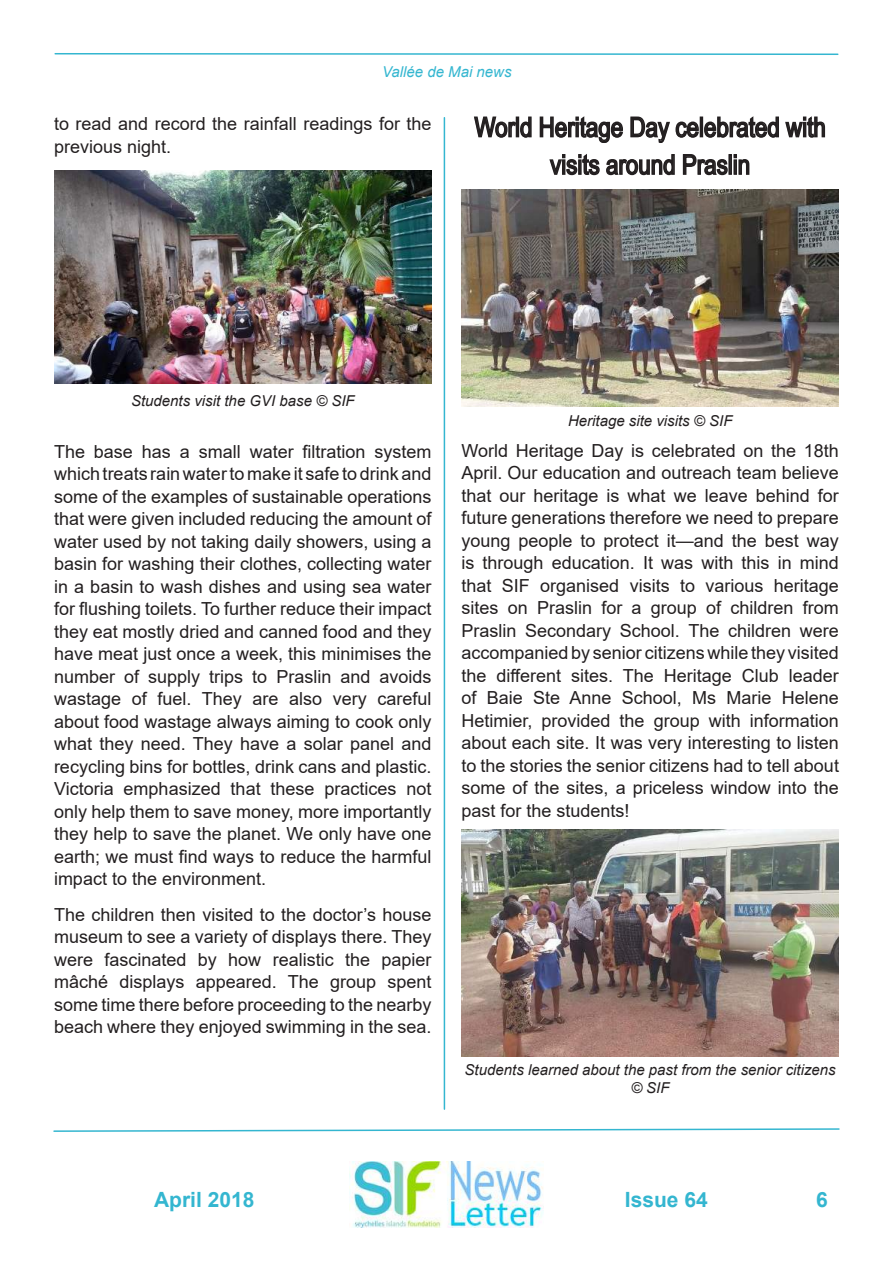
<style>
.page{position:relative;width:893px;height:1263px;background:#fff}
.page>*{position:absolute;margin:0;border:0;box-sizing:border-box;transform-origin:0 0}
.t1{font:27px/37.5px "Arial Narrow";color:#231f20;text-align:center}
.t2{font:700 21px "Arial";color:#34b6d0}
.t3{font:18px/22.5px "Arial";color:#231f20;text-align:justify}
.t4{font:italic 15px/18px "Arial";color:#231f20;text-align:center}
.t5{font:italic 15px "Arial";color:#34b6d0}
</style>
<div class="page">
<svg style="left:53px;top:1128px;width:787px;height:4px"></svg>
<img style="left:349px;top:1162px;width:194px;height:65px">
<svg style="left:474px;top:116px;width:58px;height:22px"></svg>
<svg style="left:539px;top:116px;width:84px;height:27px"></svg>
<svg style="left:630px;top:116px;width:196px;height:27px"></svg>
<svg style="left:549px;top:154px;width:126px;height:22px"></svg>
<svg style="left:682px;top:154px;width:68px;height:22px"></svg>
<svg style="left:54px;top:53px;width:785px;height:2px"></svg>
<hr style="left:444px;top:118px;width:1px;height:991px;background:#34b6d0">
<img style="left:54px;top:170px;width:378px;height:214px">
<img style="left:461px;top:190px;width:378px;height:217px">
<img style="left:461px;top:829px;width:378px;height:228px">
<p class="t5" style="left:382px;top:62px;width:131px">Vallée de Mai news</p>
<p class="t3" style="left:54px;top:112px;width:379px">to read and record the rainfall readings for the previous night.</p>
<h1 class="t1" style="left:474px;top:107px;width:353px">World Heritage Day celebrated with visits around Praslin</h1>
<p class="t4" style="left:131px;top:392px;width:225px">Students visit the GVI base © SIF</p>
<p class="t3" style="left:54px;top:440px;width:379px">The base has a small water filtration system which treats rain water to make it safe to drink and some of the examples of sustainable operations that were given included reducing the amount of water used by not taking daily showers, using a basin for washing their clothes, collecting water in a basin to wash dishes and using sea water for flushing toilets. To further reduce their impact they eat mostly dried and canned food and they have meat just once a week, this minimises the number of supply trips to Praslin and avoids wastage of fuel. They are also very careful about food wastage always aiming to cook only what they need. They have a solar panel and recycling bins for bottles, drink cans and plastic.<br>Victoria emphasized that these practices not only help them to save money, more importantly they help to save the planet. We only have one earth; we must find ways to reduce the harmful impact to the environment.</p>
<p class="t3" style="left:54px;top:903px;width:379px">The children then visited to the doctor’s house museum to see a variety of displays there. They were fascinated by how realistic the papier mâché displays appeared. The group spent some time there before proceeding to the nearby beach where they enjoyed swimming in the sea.</p>
<p class="t4" style="left:568px;top:412px;width:166px">Heritage site visits © SIF</p>
<p class="t3" style="left:461px;top:439px;width:379px">World Heritage Day is celebrated on the 18th April. Our education and outreach team believe that our heritage is what we leave behind for future generations therefore we need to prepare young people to protect it—and the best way is through education. It was with this in mind that SIF organised visits to various heritage sites on Praslin for a group of children from Praslin Secondary School. The children were accompanied by senior citizens while they visited the different sites. The Heritage Club leader of Baie Ste Anne School, Ms Marie Helene Hetimier, provided the group with information about each site. It was very interesting to listen to the stories the senior citizens had to tell about some of the sites, a priceless window into the past for the students!</p>
<p class="t4" style="left:465px;top:1061px;width:373px">Students learned about the past from the senior citizens © SIF</p>
<p class="t2" style="left:154px;top:1185px;width:102px">April 2018</p>
<p class="t2" style="left:625px;top:1185px;width:84px">Issue 64</p>
<p class="t2" style="left:816px;top:1184px;width:13px">6</p>
</div>
